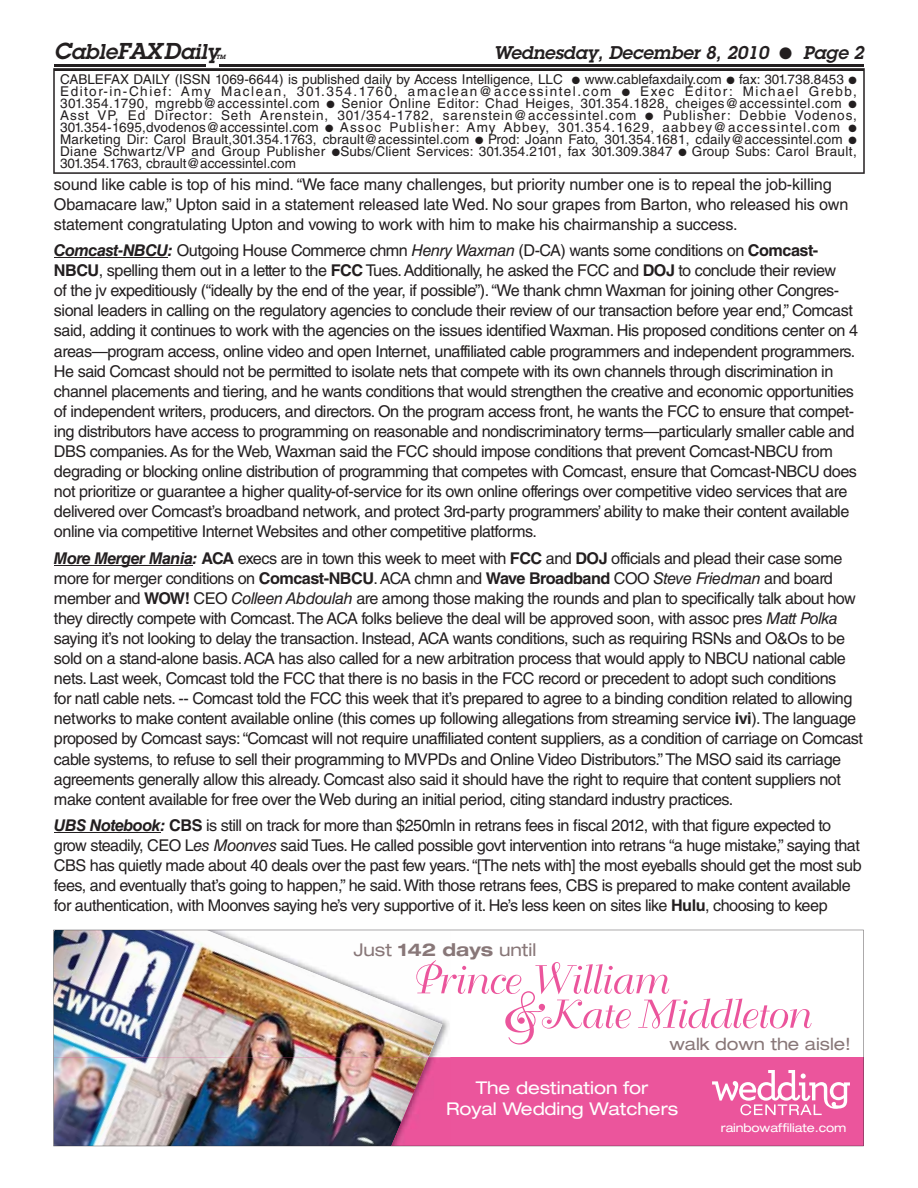
<style>
.page{position:relative;width:918px;height:1188px;background:#fff}
.page>*{position:absolute;margin:0;border:0;box-sizing:border-box;transform-origin:0 0}
.t1{font:italic 600 21px "Lubalin Graph Std";color:#231f20}
.t2{font:italic 600 18px "Lubalin Graph Std";color:#231f20}
.t3{font:expanded 17.7px "Helvetica Neue";color:#887778}
.t4{font:expanded 17.55px/21.1px "Helvetica Neue";color:#fff;text-align:center}
.t5{font:expanded 17.1px "Helvetica Neue";color:#887778}
.t6{font:16.2px/20.1px "Helvetica LT Std";letter-spacing:-.03em;color:#231f20}
.t7{font:16.2px/20.1px "Helvetica LT Std";letter-spacing:-.01em;color:#231f20}
.t8{font:13.5px/12px "Helvetica LT Std";letter-spacing:.025em;color:#231f20}
.t9{font:13.5px "Helvetica LT Std";color:#231f20}
.t10{font:13.5px "Helvetica LT Std";letter-spacing:.115em;color:#231f20}
.t11{font:13.5px "Helvetica LT Std";letter-spacing:.065em;color:#231f20}
.t12{font:expanded 12px "Helvetica Neue";letter-spacing:-.005em;color:#fff}
.t13{font:italic 600 6px "Lubalin Graph Std";color:#231f20}
.s1{font-size:22.5px}
.s2{font-weight:700;font-style:italic}
.s3{font-style:italic}
.s4{font-weight:700}
</style>
<div class="page">
<hr style="left:219px;top:64px;width:645px;height:3px;background:#231f20">
<hr style="left:54px;top:64px;width:152px;height:3px;background:#231f20">
<svg style="left:53px;top:68px;width:812px;height:106px"></svg>
<img style="left:53px;top:930px;width:811px;height:216px">
<hr style="left:54px;top:257px;width:114px;height:1px;background:#231f20">
<hr style="left:54px;top:565px;width:139px;height:1px;background:#231f20">
<hr style="left:54px;top:832px;width:106px;height:1px;background:#231f20">
<svg style="left:572px;top:76px;width:8px;height:8px"></svg>
<svg style="left:727px;top:76px;width:7px;height:8px"></svg>
<svg style="left:849px;top:76px;width:7px;height:8px"></svg>
<svg style="left:622px;top:88px;width:8px;height:8px"></svg>
<svg style="left:327px;top:100px;width:7px;height:8px"></svg>
<svg style="left:849px;top:100px;width:7px;height:8px"></svg>
<svg style="left:645px;top:112px;width:8px;height:8px"></svg>
<svg style="left:325px;top:124px;width:12px;height:9px"></svg>
<svg style="left:475px;top:136px;width:11px;height:9px"></svg>
<svg style="left:849px;top:124px;width:11px;height:21px"></svg>
<svg style="left:332px;top:148px;width:8px;height:8px"></svg>
<svg style="left:679px;top:148px;width:11px;height:9px"></svg>
<p class="t1" style="left:54px;top:44px;width:167px"><span class="s1">C</span>able<span class="s1">FAXD</span>aily</p>
<p class="t13" style="left:216px;top:55px;width:11px">TM</p>
<p class="t2" style="left:494px;top:47px;width:372px">Wednesday, December 8, 2010 ● Page 2</p>
<p class="t9" style="left:60px;top:74px;width:504px">CABLEFAX DAILY (ISSN 1069-6644) is published daily by Access Intelligence, LLC</p>
<p class="t9" style="left:585px;top:74px;width:139px">www.cablefaxdaily.com</p>
<p class="t9" style="left:739px;top:74px;width:106px">fax: 301.738.8453</p>
<p class="t10" style="left:60px;top:86px;width:553px">Editor-in-Chief: Amy Maclean, 301.354.1760, amaclean@accessintel.com</p>
<p class="t10" style="left:640px;top:86px;width:218px">Exec Editor: Michael Grebb,</p>
<p class="t8" style="left:60px;top:99px;width:261px">301.354.1790, mgrebb@accessintel.com</p>
<p class="t8" style="left:60px;top:99px;width:783px;text-indent:281px">Senior Online Editor: Chad Heiges, 301.354.1828, cheiges@accessintel.com<br>Asst VP, Ed Director: Seth Arenstein, 301/354-1782, sarenstein@accessintel.com</p>
<p class="t11" style="left:663px;top:110px;width:195px">Publisher: Debbie Vodenos,</p>
<p class="t8" style="left:60px;top:123px;width:781px;text-indent:280px">Assoc Publisher: Amy Abbey, 301.354.1629, aabbey@accessintel.com<br>Marketing Dir: Carol Brault,301.354.1763, cbrault@acessintel.com</p>
<p class="t8" style="left:60px;top:123px;width:260px">301.354-1695,dvodenos@accessintel.com</p>
<p class="t8" style="left:60px;top:135px;width:784px;text-indent:428px">Prod: Joann Fato, 301.354.1681, cdaily@accessintel.com<br>Diane Schwartz/VP and Group Publisher Subs/Client Services: 301.354.2101, fax 301.309.3847</p>
<p class="t8" style="left:692px;top:147px;width:166px">Group Subs: Carol Brault,</p>
<p class="t9" style="left:60px;top:158px;width:237px">301.354.1763, cbrault@accessintel.com</p>
<p class="t7" style="left:54px;top:176px;width:796px">sound like cable is top of his mind. “We face many challenges, but priority number one is to repeal the job-killing<br>Obamacare law,” Upton said in a statement released late Wed. No sour grapes from Barton, who released his own statement congratulating Upton and vowing to work with him to make his chairmanship a success.</p>
<p class="t6" style="left:54px;top:242px;width:806px"><span class="s2">Comcast-NBCU:</span> Outgoing House Commerce chmn <span class="s3">Henry Waxman</span> (D-CA) wants some conditions on <span class="s4">Comcast-NBCU</span> , spelling them out in a letter to the <span class="s4">FCC</span> Tues. Additionally, he asked the FCC and <span class="s4">DOJ</span> to conclude their review<br>of the jv expeditiously (“ideally by the end of the year, if possible”). “We thank chmn Waxman for joining other Congres&shy;sional leaders in calling on the regulatory agencies to conclude their review of our transaction before year end,” Comcast said, adding it continues to work with the agencies on the issues identified Waxman. His proposed conditions center on 4 areas—program access, online video and open Internet, unaffiliated cable programmers and independent programmers.<br>He said Comcast should not be permitted to isolate nets that compete with its own channels through discrimination in channel placements and tiering, and he wants conditions that would strengthen the creative and economic opportunities of independent writers, producers, and directors. On the program access front, he wants the FCC to ensure that compet&shy;ing distributors have access to programming on reasonable and nondiscriminatory terms—particularly smaller cable and DBS companies. As for the Web, Waxman said the FCC should impose conditions that prevent Comcast-NBCU from degrading or blocking online distribution of programming that competes with Comcast, ensure that Comcast-NBCU does not prioritize or guarantee a higher quality-of-service for its own online offerings over competitive video services that are delivered over Comcast’s broadband network, and protect 3rd-party programmers’ ability to make their content available online via competitive Internet Websites and other competitive platforms.</p>
<p class="t6" style="left:54px;top:550px;width:811px"><span class="s2">More Merger Mania:</span> <span class="s4">ACA</span> execs are in town this week to meet with <span class="s4">FCC</span> and <span class="s4">DOJ</span> officials and plead their case some more for merger conditions on <span class="s4">Comcast-NBCU</span> . ACA chmn and <span class="s4">Wave Broadband</span> COO <span class="s3">Steve Friedman</span> and board member and <span class="s4">WOW!</span> CEO <span class="s3">Colleen Abdoulah</span> are among those making the rounds and plan to specifically talk about how they directly compete with Comcast. The ACA folks believe the deal will be approved soon, with assoc pres <span class="s3">Matt Polka </span>saying it’s not looking to delay the transaction. Instead, ACA wants conditions, such as requiring RSNs and O&amp;Os to be sold on a stand-alone basis. ACA has also called for a new arbitration process that would apply to NBCU national cable nets. Last week, Comcast told the FCC that there is no basis in the FCC record or precedent to adopt such conditions<br>for natl cable nets. -- Comcast told the FCC this week that it’s prepared to agree to a binding condition related to allowing networks to make content available online (this comes up following allegations from streaming service <span class="s4">ivi</span> ). The language proposed by Comcast says: “Comcast will not require unaffiliated content suppliers, as a condition of carriage on Comcast cable systems, to refuse to sell their programming to MVPDs and Online Video Distributors.” The MSO said its carriage agreements generally allow this already. Comcast also said it should have the right to require that content suppliers not make content available for free over the Web during an initial period, citing standard industry practices.</p>
<p class="t6" style="left:54px;top:817px;width:809px"><span class="s2">UBS Notebook:</span> <span class="s4">CBS</span> is still on track for more than $250mln in retrans fees in fiscal 2012, with that figure expected to grow steadily, CEO L <span class="s3">es Moonves</span> said Tues. He called possible govt intervention into retrans “a huge mistake,” saying that CBS has quietly made about 40 deals over the past few years. “[The nets with] the most eyeballs should get the most sub fees, and eventually that’s going to happen,” he said. With those retrans fees, CBS is prepared to make content available for authentication, with Moonves saying he’s very supportive of it. He’s less keen on sites like <span class="s4">Hulu</span> , choosing to keep</p>
<p class="t3" style="left:354px;top:943px;width:184px">Just <span class="s4">142 days</span> until</p>
<p class="t5" style="left:669px;top:1037px;width:183px">walk down the aisle!</p>
<p class="t4" style="left:446px;top:1079px;width:234px">The destination for<br>Royal Wedding Watchers</p>
<p class="t12" style="left:721px;top:1124px;width:127px">rainbowaffiliate.com</p>
</div>
